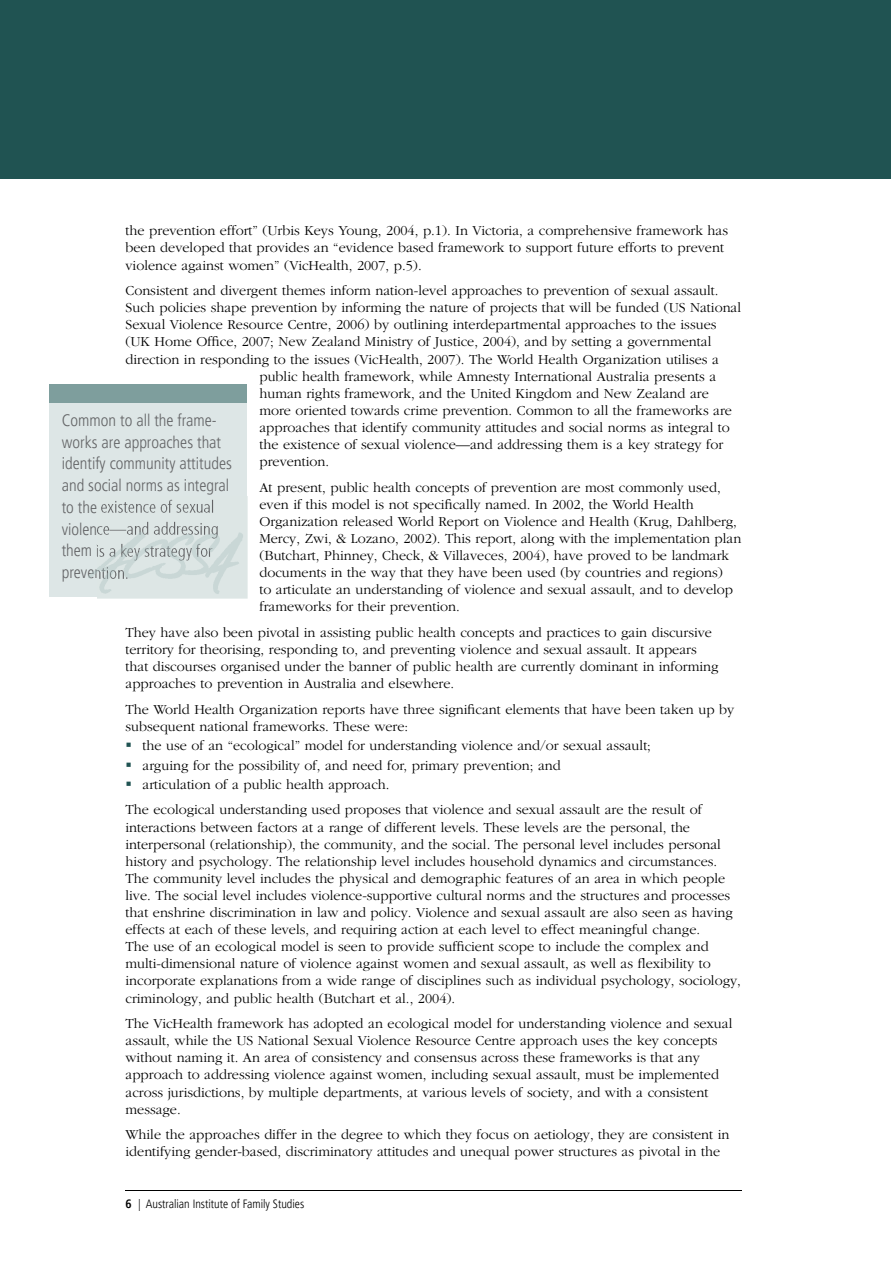
<style>
.page{position:relative;width:893px;height:1263px;background:#fff}
.page>*{position:absolute;margin:0;border:0;box-sizing:border-box;transform-origin:0 0}
.t1{font:300 condensed 16.5px/21.8px "Frutiger";color:#636466}
.t2{font:300 14.25px/17.1px "Garamond";color:#000}
.t3{font:300 condensed 12px "Frutiger";color:#000}
.s1{color:#205352}
.s2{font-weight:700}
</style>
<div class="page">
<hr style="left:126px;top:1190px;width:616px;height:1px;background:#000">
<div style="left:0;top:0;width:891px;height:178px;background:#205352"></div>
<div style="left:49px;top:397px;width:198px;height:200px;background:#dde6e6"></div>
<div style="left:49px;top:385px;width:198px;height:18px;background:#7e9e9d"></div>
<svg style="left:88px;top:568px;width:10px;height:10px"></svg>
<img style="left:98px;top:499px;width:149px;height:99px">
<p class="t2" style="left:126px;top:223px;width:604px">the prevention effort” (Urbis Keys Young, 2004, p.1). In Victoria, a comprehensive framework has been developed that provides an “evidence based framework to support future efforts to prevent violence against women” (VicHealth, 2007, p.5).</p>
<p class="t2" style="left:126px;top:282px;width:595px">Consistent and divergent themes inform nation-level approaches to prevention of sexual assault.</p>
<p class="t2" style="left:126px;top:299px;width:617px">Such policies shape prevention by informing the nature of projects that will be funded (US National</p>
<p class="t2" style="left:126px;top:317px;width:592px">Sexual Violence Resource Centre, 2006) by outlining interdepartmental approaches to the issues</p>
<p class="t2" style="left:126px;top:334px;width:587px">(UK Home Office, 2007; New Zealand Ministry of Justice, 2004), and by setting a governmental</p>
<p class="t2" style="left:126px;top:351px;width:595px">direction in responding to the issues (VicHealth, 2007). The World Health Organization utilises a</p>
<p class="t2" style="left:259px;top:368px;width:458px">public health framework, while Amnesty International Australia presents a</p>
<p class="t2" style="left:259px;top:385px;width:451px">human rights framework, and the United Kingdom and New Zealand are</p>
<p class="t2" style="left:259px;top:402px;width:474px">more oriented towards crime prevention. Common to all the frameworks are</p>
<p class="t2" style="left:259px;top:419px;width:472px">approaches that identify community attitudes and social norms as integral to</p>
<p class="t2" style="left:259px;top:436px;width:465px">the existence of sexual violence—and addressing them is a key strategy for</p>
<p class="t2" style="left:259px;top:453px;width:71px">prevention.</p>
<p class="t2" style="left:259px;top:479px;width:483px">At present, public health concepts of prevention are most commonly used, even if this model is not specifically named. In 2002, the World Health Organization released World Report on Violence and Health (Krug, Dahlberg, Mercy, Zwi, &amp; Lozano, 2002). This report, along with the implementation plan (Butchart, Phinney, Check, &amp; Villaveces, 2004), have proved to be landmark documents in the way that they have been used (by countries and regions)<br>to articulate an understanding of violence and sexual assault, and to develop frameworks for their prevention.</p>
<p class="t2" style="left:126px;top:624px;width:595px">They have also been pivotal in assisting public health concepts and practices to gain discursive territory for theorising, responding to, and preventing violence and sexual assault. It appears that discourses organised under the banner of public health are currently dominant in informing approaches to prevention in Australia and elsewhere.</p>
<p class="t2" style="left:126px;top:701px;width:610px">The World Health Organization reports have three significant elements that have been taken up by subsequent national frameworks. These were:</p>
<p class="t2" style="left:126px;top:737px;width:527px"><span class="s1">▪</span> the use of an “ecological” model for understanding violence and/or sexual assault;</p>
<p class="t2" style="left:126px;top:757px;width:437px"><span class="s1">▪</span> arguing for the possibility of, and need for, primary prevention; and</p>
<p class="t2" style="left:126px;top:772px;width:578px;line-height:25.7px"><span class="s1">▪</span> articulation of a public health approach.<br>The ecological understanding used proposes that violence and sexual assault are the result of</p>
<p class="t2" style="left:126px;top:819px;width:617px">interactions between factors at a range of different levels. These levels are the personal, the interpersonal (relationship), the community, and the social. The personal level includes personal history and psychology. The relationship level includes household dynamics and circumstances.<br>The community level includes the physical and demographic features of an area in which people live. The social level includes violence-supportive cultural norms and the structures and processes that enshrine discrimination in law and policy. Violence and sexual assault are also seen as having effects at each of these levels, and requiring action at each level to effect meaningful change.<br>The use of an ecological model is seen to provide sufficient scope to include the complex and multi-dimensional nature of violence against women and sexual assault, as well as flexibility to incorporate explanations from a wide range of disciplines such as individual psychology, sociology, criminology, and public health (Butchart et al., 2004).</p>
<p class="t2" style="left:126px;top:1015px;width:608px">The VicHealth framework has adopted an ecological model for understanding violence and sexual assault, while the US National Sexual Violence Resource Centre approach uses the key concepts without naming it. An area of consistency and consensus across these frameworks is that any approach to addressing violence against women, including sexual assault, must be implemented across jurisdictions, by multiple departments, at various levels of society, and with a consistent message.</p>
<p class="t2" style="left:126px;top:1126px;width:605px">While the approaches differ in the degree to which they focus on aetiology, they are consistent in identifying gender-based, discriminatory attitudes and unequal power structures as pivotal in the</p>
<p class="t1" style="left:62px;top:410px;width:172px">Common to all the frame&shy;works are approaches that identify community attitudes and social norms as integral</p>
<p class="t1" style="left:62px;top:562px;width:69px">prevention.</p>
<p class="t3" style="left:126px;top:1197px;width:180px"><span class="s2">6</span> | Australian Institute of Family Studies</p>
</div>
